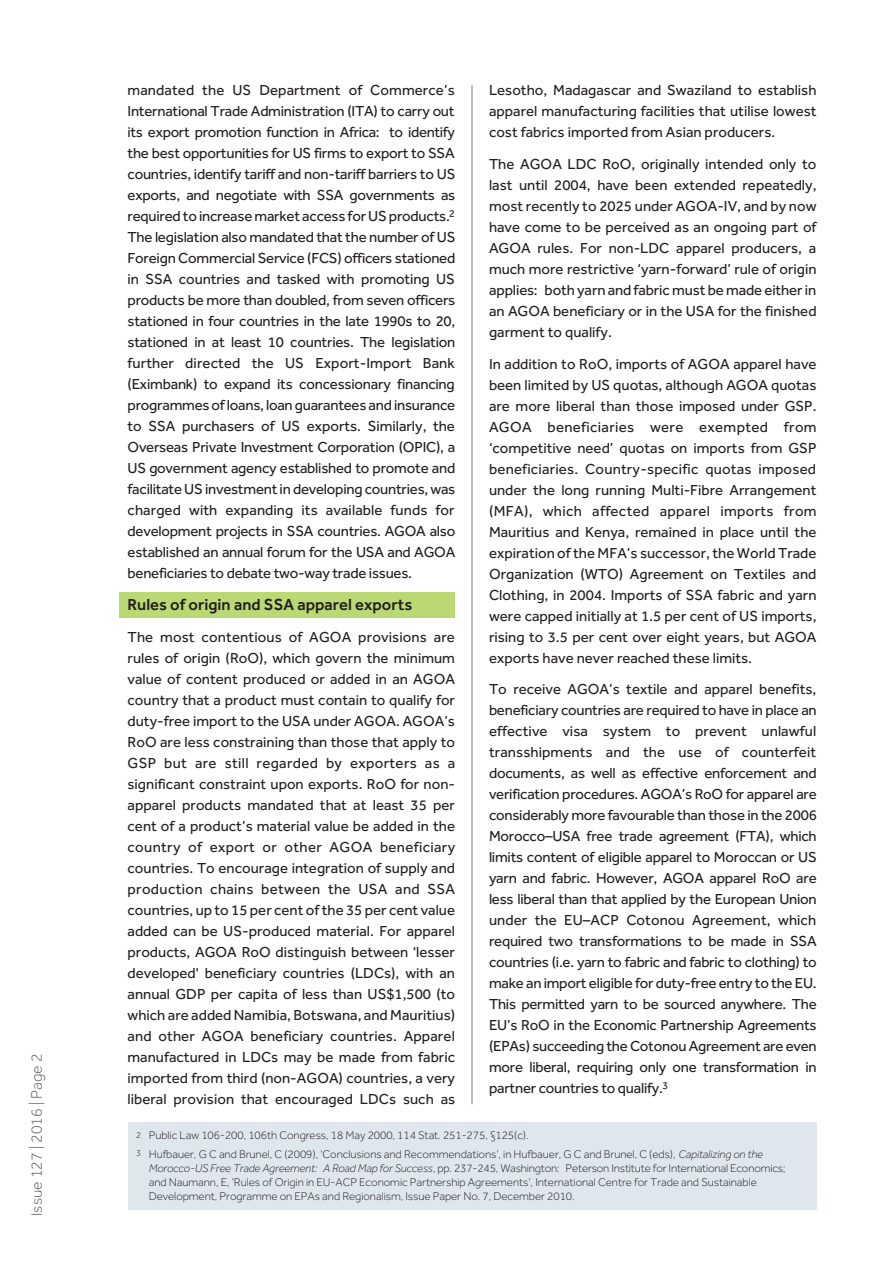
<style>
.page{position:relative;width:893px;height:1263px;background:#fff}
.page>*{position:absolute;margin:0;border:0;box-sizing:border-box;transform-origin:0 0}
.t1{font:500 16.5px "Effra";color:#231f20}
.t2{font:300 15.75px "Effra";color:#57585a}
.t3{font:15px/21px "Effra";color:#231f20;text-align:justify}
.t4{font:300 11.55px/14.2px "Effra";letter-spacing:-.005em;color:#231f20}
.s1{font-size:9px}
.s2{font-style:italic}
</style>
<div class="page">
<div style="left:119px;top:592px;width:336px;height:26px;background:#bad874"></div>
<hr style="left:471px;top:85px;width:2px;height:1019px;background:#a8a9ad">
<div style="left:128px;top:1123px;width:688px;height:87px;background:#dfe6ee"></div>
<p class="t2" style="left:28px;top:1216px;width:164px;rotate:-90deg">Issue 127 | 2016 | Page 2</p>
<p class="t3" style="left:128px;top:80px;width:329px">mandated the US Department of Commerce’s International Trade Administration (ITA) to carry out its export promotion function in Africa: to identify the best opportunities for US firms to export to SSA countries, identify tariff and non-tariff barriers to US exports, and negotiate with SSA governments as required to increase market access for US products.<sup>2<br></sup>The legislation also mandated that the number of US Foreign Commercial Service (FCS) officers stationed in SSA countries and tasked with promoting US products be more than doubled, from seven officers stationed in four countries in the late 1990s to 20, stationed in at least 10 countries. The legislation further directed the US Export-Import Bank (Eximbank) to expand its concessionary financing programmes of loans, loan guarantees and insurance to SSA purchasers of US exports. Similarly, the Overseas Private Investment Corporation (OPIC), a US government agency established to promote and facilitate US investment in developing countries, was charged with expanding its available funds for development projects in SSA countries. AGOA also established an annual forum for the USA and AGOA beneficiaries to debate two-way trade issues.</p>
<p class="t1" style="left:128px;top:595px;width:286px">Rules of origin and SSA apparel exports</p>
<p class="t3" style="left:128px;top:626px;width:329px">The most contentious of AGOA provisions are rules of origin (RoO), which govern the minimum value of content produced or added in an AGOA country that a product must contain to qualify for duty-free import to the USA under AGOA. AGOA’s RoO are less constraining than those that apply to GSP but are still regarded by exporters as a significant constraint upon exports. RoO for non&shy;apparel products mandated that at least 35 per cent of a product’s material value be added in the country of export or other AGOA beneficiary countries. To encourage integration of supply and production chains between the USA and SSA countries, up to 15 per cent of the 35 per cent value added can be US-produced material. For apparel products, AGOA RoO distinguish between 'lesser developed' beneficiary countries (LDCs), with an annual GDP per capita of less than US$1,500 (to which are added Namibia, Botswana, and Mauritius) and other AGOA beneficiary countries. Apparel manufactured in LDCs may be made from fabric imported from third (non-AGOA) countries, a very liberal provision that encouraged LDCs such as</p>
<p class="t3" style="left:489px;top:80px;width:329px">Lesotho, Madagascar and Swaziland to establish apparel manufacturing facilities that utilise lowest cost fabrics imported from Asian producers.</p>
<p class="t3" style="left:489px;top:153px;width:329px">The AGOA LDC RoO, originally intended only to last until 2004, have been extended repeatedly, most recently to 2025 under AGOA-IV, and by now have come to be perceived as an ongoing part of AGOA rules. For non-LDC apparel producers, a much more restrictive ‘yarn-forward’ rule of origin applies: both yarn and fabric must be made either in an AGOA beneficiary or in the USA for the finished garment to qualify.</p>
<p class="t3" style="left:489px;top:353px;width:329px">In addition to RoO, imports of AGOA apparel have been limited by US quotas, although AGOA quotas are more liberal than those imposed under GSP.<br>AGOA beneficiaries were exempted from ‘competitive need’ quotas on imports from GSP beneficiaries. Country-specific quotas imposed under the long running Multi-Fibre Arrangement (MFA), which affected apparel imports from Mauritius and Kenya, remained in place until the expiration of the MFA’s successor, the World Trade Organization (WTO) Agreement on Textiles and Clothing, in 2004. Imports of SSA fabric and yarn were capped initially at 1.5 per cent of US imports, rising to 3.5 per cent over eight years, but AGOA exports have never reached these limits.</p>
<p class="t3" style="left:489px;top:679px;width:329px">To receive AGOA’s textile and apparel benefits, beneficiary countries are required to have in place an effective visa system to prevent unlawful transshipments and the use of counterfeit documents, as well as effective enforcement and verification procedures. AGOA’s RoO for apparel are considerably more favourable than those in the 2006<br>Morocco–USA free trade agreement (FTA), which limits content of eligible apparel to Moroccan or US yarn and fabric. However, AGOA apparel RoO are less liberal than that applied by the European Union under the EU–ACP Cotonou Agreement, which required two transformations to be made in SSA countries (i.e. yarn to fabric and fabric to clothing) to make an import eligible for duty-free entry to the EU.<br>This permitted yarn to be sourced anywhere. The EU’s RoO in the Economic Partnership Agreements (EPAs) succeeding the Cotonou Agreement are even more liberal, requiring only one transformation in partner countries to qualify.<sup>3</sup></p>
<p class="t4" style="left:136px;top:1126px;width:629px;line-height:18.5px"><span class="s1">2</span> Public Law 106-200, 106th Congress, 18 May 2000, 114 Stat. 251-275, §125(c).<br><span class="s1">3</span> Hufbauer, G C and Brunel, C (2009), ‘Conclusions and Recommendations’, in Hufbauer, G C and Brunel, C (eds), <span class="s2">Capitalizing on the</span></p>
<p class="t4" style="left:149px;top:1161px;width:642px"><span class="s2">Morocco-US Free Trade Agreement: A Road Map for Success</span>, pp. 237-245, Washington: Peterson Institute for International Economics; and Naumann, E, ‘Rules of Origin in EU-ACP Economic Partnership Agreements’, International Centre for Trade and Sustainable<br>Development, Programme on EPAs and Regionalism, Issue Paper No. 7, December 2010.</p>
</div>
